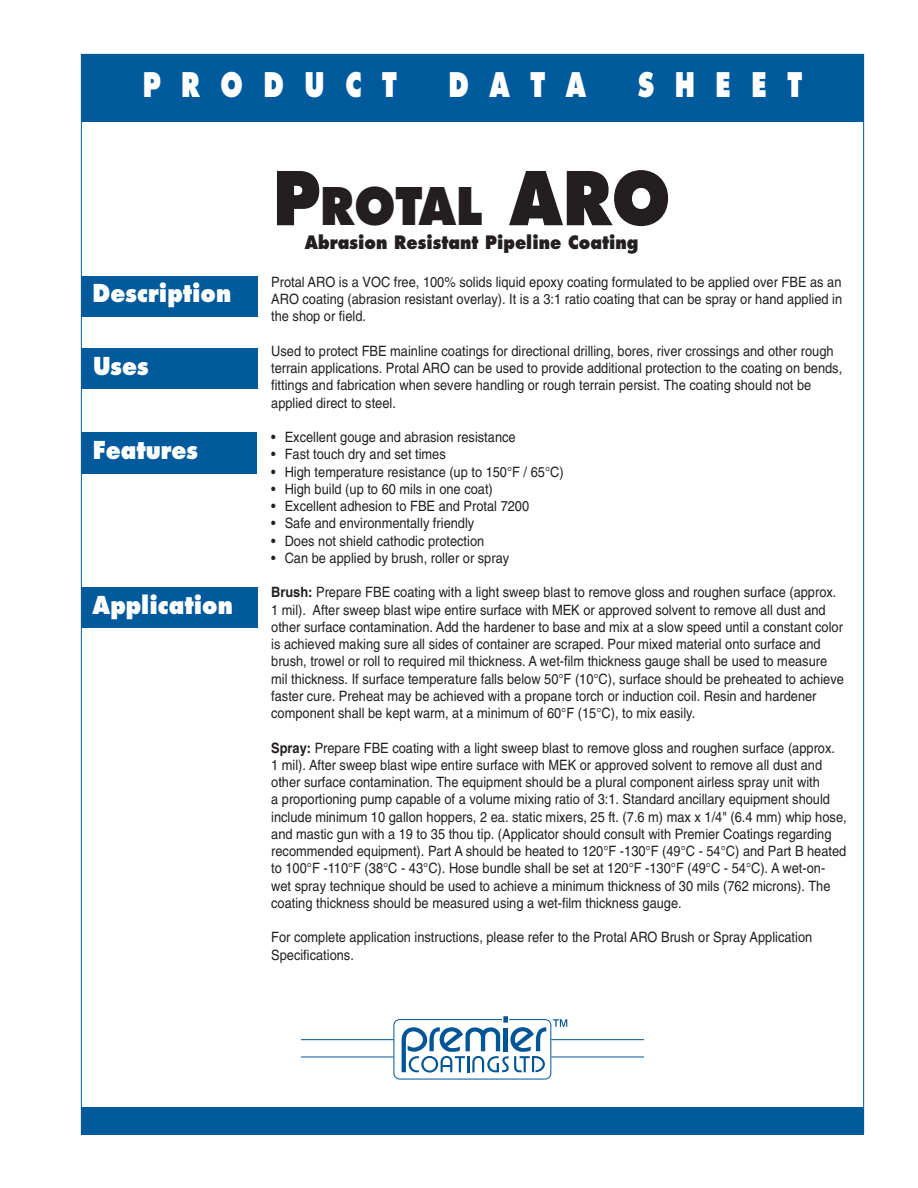
<style>
.page{position:relative;width:918px;height:1188px;background:#fff}
.page>*{position:absolute;margin:0;border:0;box-sizing:border-box;transform-origin:0 0}
.t1{font:800 72px "Futura";color:#231f20;scale:.9 1}
.t2{font:800 50.4px "Futura";color:#231f20;scale:.9 1}
.t3{font:800 33px "Futura";color:#fff;scale:.75 1}
.t4{font:800 24px "Futura";color:#fff;scale:.9 1}
.t5{font:800 18px "Futura";color:#231f20;scale:.9 1}
.t6{font:14.25px/17.2px "Helvetica";color:#231f20;scale:.9 1}
.s1{font-size:72px}
.s2{font-weight:700}
</style>
<div class="page">
<div style="left:81px;top:54px;width:783px;height:68px;background:#005a9c"></div>
<svg style="left:402px;top:1016px;width:144px;height:57px"></svg>
<div style="left:394px;top:1019px;width:157px;height:60px;border:1px solid #005596;border-radius:6px"></div>
<hr style="left:301px;top:1039px;width:93px;height:1px;background:#005596">
<hr style="left:301px;top:1057px;width:93px;height:1px;background:#005596">
<hr style="left:551px;top:1039px;width:93px;height:1px;background:#005596">
<hr style="left:551px;top:1057px;width:93px;height:1px;background:#005596">
<svg style="left:553px;top:1019px;width:14px;height:8px"></svg>
<div style="left:81px;top:1107px;width:783px;height:27px;background:#005a9c"></div>
<div style="left:81px;top:276px;width:176px;height:40px;background:#005a9c"></div>
<div style="left:81px;top:348px;width:176px;height:41px;background:#005a9c"></div>
<div style="left:81px;top:432px;width:175px;height:41px;background:#005a9c"></div>
<div style="left:81px;top:587px;width:176px;height:41px;background:#005a9c"></div>
<h3 class="t3" style="left:143px;top:67px;width:341px">P R O D U C T</h3>
<h3 class="t3" style="left:448px;top:67px;width:185px">D A T A</h3>
<h3 class="t3" style="left:638px;top:67px;width:221px">S H E E T</h3>
<h3 class="t4" style="left:93px;top:280px;width:156px">Description</h3>
<h3 class="t4" style="left:93px;top:353px;width:63px">Uses</h3>
<h3 class="t4" style="left:93px;top:437px;width:119px">Features</h3>
<h3 class="t4" style="left:93px;top:592px;width:157px">Application</h3>
<h2 class="t2" style="left:320px;top:178px;width:391px">ROTAL <span class="s1">ARO</span></h2>
<h1 class="t1" style="left:273px;top:158px;width:54px">P</h1>
<p class="t5" style="left:305px;top:233px;width:372px">Abrasion Resistant Pipeline Coating</p>
<p class="t6" style="left:271px;top:275px;width:636px;text-align:justify">Protal ARO is a VOC free, 100% solids liquid epoxy coating formulated to be applied over FBE as an ARO coating (abrasion resistant overlay). It is a 3:1 ratio coating that can be spray or hand applied in the shop or field.</p>
<p class="t6" style="left:271px;top:344px;width:636px">Used to protect FBE mainline coatings for directional drilling, bores, river crossings and other rough terrain applications. Protal ARO can be used to provide additional protection to the coating on bends, fittings and fabrication when severe handling or rough terrain persist. The coating should not be applied direct to steel.</p>
<p class="t6" style="left:271px;top:430px;width:273px">• Excellent gouge and abrasion resistance</p>
<p class="t6" style="left:271px;top:447px;width:195px">• Fast touch dry and set times</p>
<p class="t6" style="left:271px;top:465px;width:326px">• High temperature resistance (up to 150°F / 65°C)</p>
<p class="t6" style="left:271px;top:482px;width:248px">• High build (up to 60 mils in one coat)</p>
<p class="t6" style="left:271px;top:499px;width:288px">• Excellent adhesion to FBE and Protal 7200</p>
<p class="t6" style="left:271px;top:516px;width:227px">• Safe and environmentally friendly</p>
<p class="t6" style="left:271px;top:534px;width:238px">• Does not shield cathodic protection</p>
<p class="t6" style="left:271px;top:551px;width:266px">• Can be applied by brush, roller or spray</p>
<p class="t6" style="left:271px;top:585px;width:638px"><span class="s2">Brush:</span> Prepare FBE coating with a light sweep blast to remove gloss and roughen surface (approx.<br>1 mil). After sweep blast wipe entire surface with MEK or approved solvent to remove all dust and other surface contamination. Add the hardener to base and mix at a slow speed until a constant color is achieved making sure all sides of container are scraped. Pour mixed material onto surface and brush, trowel or roll to required mil thickness. A wet-film thickness gauge shall be used to measure mil thickness. If surface temperature falls below 50°F (10°C), surface should be preheated to achieve faster cure. Preheat may be achieved with a propane torch or induction coil. Resin and hardener component shall be kept warm, at a minimum of 60°F (15°C), to mix easily.</p>
<p class="t6" style="left:271px;top:741px;width:641px"><span class="s2">Spray:</span> Prepare FBE coating with a light sweep blast to remove gloss and roughen surface (approx.<br>1 mil). After sweep blast wipe entire surface with MEK or approved solvent to remove all dust and other surface contamination. The equipment should be a plural component airless spray unit with<br>a proportioning pump capable of a volume mixing ratio of 3:1. Standard ancillary equipment should include minimum 10 gallon hoppers, 2 ea. static mixers, 25 ft. (7.6 m) max x 1/4" (6.4 mm) whip hose, and mastic gun with a 19 to 35 thou tip. (Applicator should consult with Premier Coatings regarding recommended equipment). Part A should be heated to 120°F -130°F (49°C - 54°C) and Part B heated to 100°F -110°F (38°C - 43°C). Hose bundle shall be set at 120°F -130°F (49°C - 54°C). A wet-on&shy;wet spray technique should be used to achieve a minimum thickness of 30 mils (762 microns). The coating thickness should be measured using a wet-film thickness gauge.</p>
<p class="t6" style="left:271px;top:930px;width:603px">For complete application instructions, please refer to the Protal ARO Brush or Spray Application<br>Specifications.</p>
</div>
